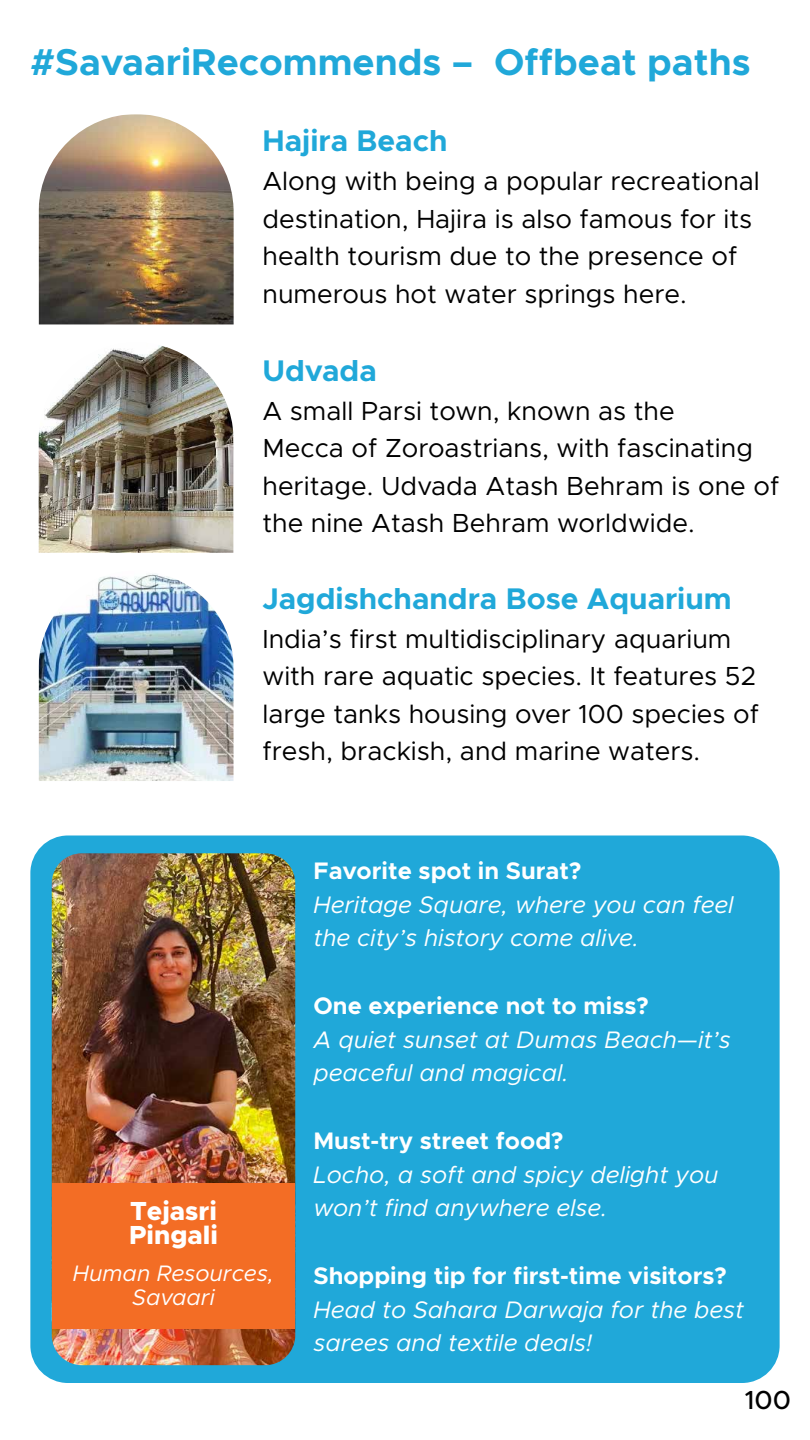
<style>
.page{position:relative;width:810px;height:1440px;background:#fff}
.page>*{position:absolute;margin:0;border:0;box-sizing:border-box;transform-origin:0 0}
.t1{font:700 37.5px "Metropolis";color:#20a8d9}
.t2{font:700 30px "Metropolis";color:#20a8d9}
.t3{font:26.25px/37.5px "Metropolis";color:#000}
.t4{font:800 26.25px/24px "Metropolis";color:#fff}
.t5{font:500 26.25px "Metropolis";color:#000}
.t6{font:italic 24px/33.8px "Metropolis";color:#fff}
.t7{font:700 24px "Metropolis";color:#fff}
.t8{font:italic 22.5px/24px "Metropolis";color:#fff;text-align:center}
</style>
<div class="page">
<img style="left:39px;top:574px;width:195px;height:207px">
<img style="left:39px;top:345px;width:195px;height:208px">
<img style="left:39px;top:114px;width:195px;height:210px">
<div style="left:30px;top:836px;width:750px;height:547px;background:#20a8d9;border-radius:38px"></div>
<img style="left:52px;top:853px;width:243px;height:512px">
<div style="left:52px;top:1184px;width:243px;height:145px;background:#f36d25"></div>
<h1 class="t1" style="left:30px;top:38px;width:722px">#SavaariRecommends – Offbeat paths</h1>
<p class="t2" style="left:262px;top:122px;width:187px">Hajira Beach</p>
<p class="t3" style="left:263px;top:162px;width:499px">Along with being a popular recreational destination, Hajira is also famous for its health tourism due to the presence of numerous hot water springs here.</p>
<p class="t2" style="left:262px;top:351px;width:116px">Udvada</p>
<p class="t3" style="left:262px;top:392px;width:518px">A small Parsi town, known as the<br>Mecca of Zoroastrians, with fascinating heritage. Udvada Atash Behram is one of the nine Atash Behram worldwide.</p>
<p class="t2" style="left:262px;top:580px;width:471px">Jagdishchandra Bose Aquarium</p>
<p class="t3" style="left:262px;top:620px;width:498px">India’s first multidisciplinary aquarium with rare aquatic species. It features 52 large tanks housing over 100 species of fresh, brackish, and marine waters.</p>
<p class="t7" style="left:314px;top:855px;width:269px">Favorite spot in Surat?</p>
<p class="t6" style="left:314px;top:887px;width:422px">Heritage Square, where you can feel the city’s history come alive.</p>
<p class="t4" style="left:129px;top:1199px;width:90px">Tejasri<br>Pingali</p>
<p class="t8" style="left:73px;top:1261px;width:203px">Human Resources,<br>Savaari</p>
<p class="t7" style="left:314px;top:990px;width:337px">One experience not to miss?</p>
<p class="t6" style="left:314px;top:1022px;width:419px">A quiet sunset at Dumas Beach—it’s peaceful and magical.</p>
<p class="t7" style="left:314px;top:1125px;width:251px">Must-try street food?</p>
<p class="t6" style="left:314px;top:1157px;width:406px">Locho, a soft and spicy delight you won’t find anywhere else.</p>
<p class="t7" style="left:314px;top:1260px;width:415px">Shopping tip for first-time visitors?</p>
<p class="t6" style="left:314px;top:1292px;width:432px">Head to Sahara Darwaja for the best sarees and textile deals!</p>
<p class="t5" style="left:745px;top:1383px;width:48px">100</p>
</div>
